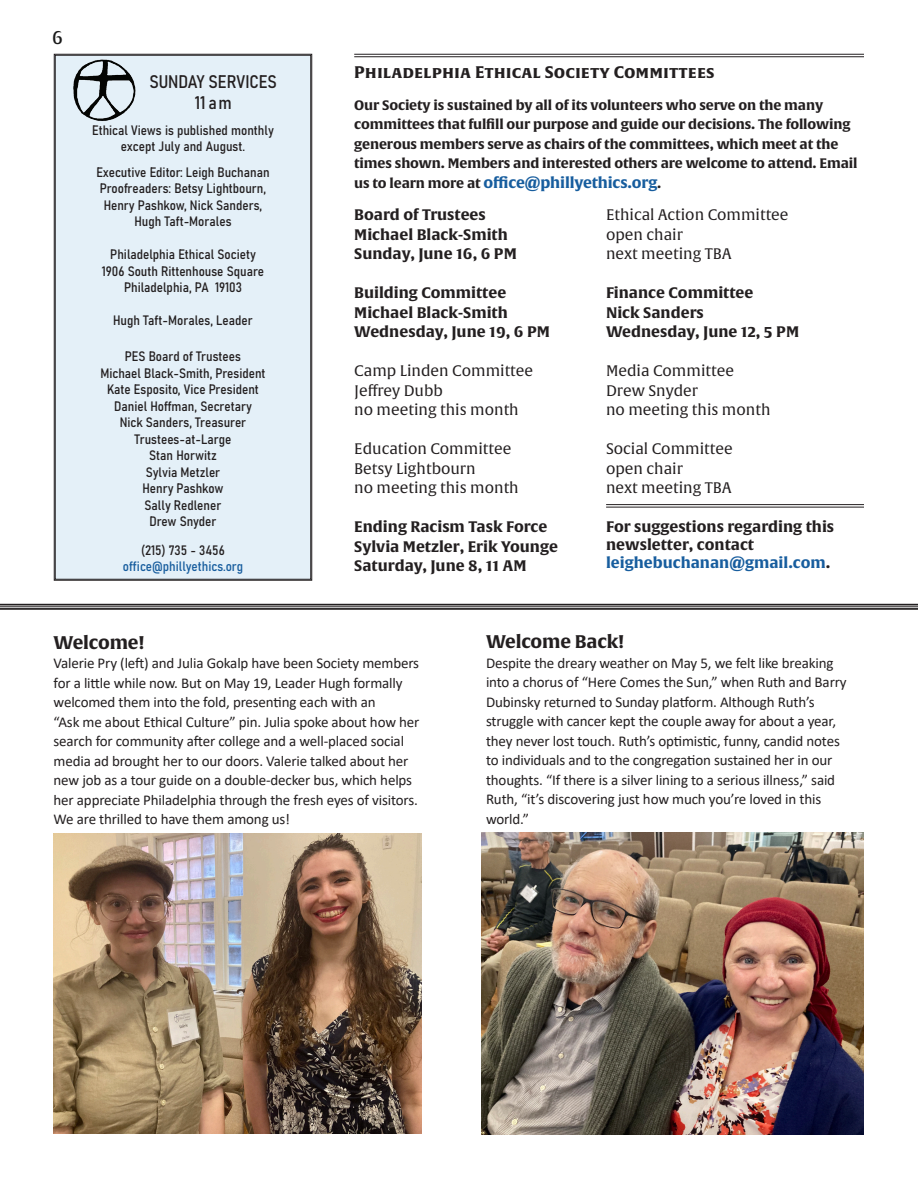
<style>
.page{position:relative;width:918px;height:1188px;background:#fff}
.page>*{position:absolute;margin:0;border:0;box-sizing:border-box;transform-origin:0 0}
.Alverata_Med_10_on_13{font:700 18px "Alverata";color:#231f20}
.t1{font:18px "Bahnschrift";letter-spacing:-.005em;color:#231f20}
.t2{font:18px "Alverata Irregular Md";color:#1a1a1a}
.Normal__Web{font:700 16.5px "Alverata";color:#231f20}
.Alverata_Med_10_on_13-2{font:15px/19.5px "Calibri";letter-spacing:-.01em;color:#231f20}
.Normal__Web-2{font:700 15px/19.5px "Alverata";color:#231f20}
.Normal__Web-3{font:15px/19.5px "Alverata";color:#231f20}
.Normal__Web-4{font:700 15px "Alverata";color:#175d9e}
.t3{font:13.5px/16.5px "Bahnschrift";color:#231f20;text-align:center}
.Normal__Web-5{font:700 13.5px/19.5px "Alverata";letter-spacing:-.01em;color:#231f20}
.t4{font:13.5px "Bahnschrift";color:#175d9e}
.s1{font-size:13.5px;color:#231f20}
.s2{color:#231f20}
</style>
<div class="page">
<div style="left:54px;top:54px;width:258px;height:527px;background:#e4f0f8"></div>
<div style="left:55px;top:55px;width:256px;height:525px;border:1px solid #231f20"></div>
<img style="left:70px;top:56px;width:67px;height:65px">
<hr style="left:354px;top:54px;width:510px;height:1px;background:#231f20">
<hr style="left:354px;top:56px;width:510px;height:1px;background:#231f20">
<hr style="left:606px;top:504px;width:258px;height:1px;background:#231f20">
<hr style="left:606px;top:507px;width:258px;height:1px;background:#231f20">
<hr style="left:0;top:604px;width:918px;height:1px;background:#231f20">
<hr style="left:0;top:606px;width:918px;height:1px;background:#231f20">
<hr style="left:0;top:608px;width:918px;height:2px;background:#231f20">
<img style="left:482px;top:832px;width:382px;height:303px">
<img style="left:54px;top:834px;width:368px;height:300px">
<p class="t2" style="left:52px;top:27px;width:12px">6</p>
<p class="t1" style="left:150px;top:68px;width:129px">SUNDAY SERVICES</p>
<p class="t1" style="left:195px;top:89px;width:38px">11 am</p>
<p class="t3" style="left:92px;top:121px;width:183px">Ethical Views is published monthly</p>
<p class="t3" style="left:121px;top:137px;width:126px">except July and August.</p>
<p class="t3" style="left:96px;top:163px;width:175px">Executive Editor: Leigh Buchanan<br>Proofreaders: Betsy Lightbourn,<br>Henry Pashkow, Nick Sanders,<br>Hugh Taft-Morales</p>
<p class="t3" style="left:110px;top:245px;width:147px">Philadelphia Ethical Society</p>
<p class="t3" style="left:102px;top:262px;width:164px">1906 South Rittenhouse Square</p>
<p class="t3" style="left:124px;top:278px;width:120px">Philadelphia, PA 19103</p>
<p class="t3" style="left:113px;top:311px;width:141px">Hugh Taft-Morales, Leader</p>
<p class="t3" style="left:125px;top:347px;width:118px">PES Board of Trustees</p>
<p class="t3" style="left:100px;top:364px;width:167px">Michael Black-Smith, President</p>
<p class="t3" style="left:107px;top:380px;width:153px">Kate Esposito, Vice President</p>
<p class="t3" style="left:114px;top:397px;width:139px">Daniel Hoffman, Secretary</p>
<p class="t3" style="left:120px;top:413px;width:128px">Nick Sanders, Treasurer<br>Trustees-at-Large</p>
<p class="t3" style="left:149px;top:446px;width:69px">Stan Horwitz</p>
<p class="t3" style="left:146px;top:463px;width:76px">Sylvia Metzler</p>
<p class="t3" style="left:142px;top:479px;width:83px">Henry Pashkow</p>
<p class="t3" style="left:145px;top:496px;width:78px">Sally Redlener</p>
<p class="t3" style="left:149px;top:512px;width:69px">Drew Snyder</p>
<p class="t3" style="left:141px;top:541px;width:85px">(215) 735 - 3456</p>
<p class="t4" style="left:123px;top:556px;width:122px">office@phillyethics.org</p>
<p class="Normal__Web" style="left:354px;top:62px;width:362px">Philadelphia Ethical Society Committees</p>
<p class="Normal__Web-5" style="left:354px;top:95px;width:505px">Our Society is sustained by all of its volunteers who serve on the many committees that fulfill our purpose and guide our decisions. The following generous members serve as chairs of the committees, which meet at the times shown. Members and interested others are welcome to attend. Email</p>
<p class="Normal__Web-4" style="left:354px;top:173px;width:309px"><span class="s1">us to learn more at</span> office@phillyethics.org<span class="s1">.</span></p>
<p class="Normal__Web-3" style="left:606px;top:206px;width:184px">Ethical Action Committee</p>
<p class="Normal__Web-3" style="left:606px;top:225px;width:78px">open chair</p>
<p class="Normal__Web-3" style="left:606px;top:245px;width:127px">next meeting TBA</p>
<p class="Normal__Web-2" style="left:606px;top:283px;width:149px">Finance Committee</p>
<p class="Normal__Web-2" style="left:606px;top:303px;width:99px">Nick Sanders</p>
<p class="Normal__Web-2" style="left:606px;top:322px;width:195px">Wednesday, June 12, 5 PM</p>
<p class="Normal__Web-3" style="left:606px;top:362px;width:129px">Media Committee</p>
<p class="Normal__Web-3" style="left:606px;top:381px;width:94px">Drew Snyder</p>
<p class="Normal__Web-3" style="left:606px;top:401px;width:166px">no meeting this month</p>
<p class="Normal__Web-3" style="left:606px;top:440px;width:128px">Social Committee</p>
<p class="Normal__Web-3" style="left:606px;top:459px;width:78px">open chair</p>
<p class="Normal__Web-3" style="left:606px;top:479px;width:127px">next meeting TBA</p>
<p class="Normal__Web-2" style="left:354px;top:205px;width:164px">Board of Trustees<br>Michael Black-Smith<br>Sunday, June 16, 6 PM</p>
<p class="Normal__Web-2" style="left:354px;top:283px;width:197px">Building Committee<br>Michael Black-Smith<br>Wednesday, June 19, 6 PM</p>
<p class="Normal__Web-3" style="left:354px;top:362px;width:180px">Camp Linden Committee<br>Jeffrey Dubb<br>no meeting this month</p>
<p class="Normal__Web-3" style="left:354px;top:440px;width:166px">Education Committee<br>Betsy Lightbourn<br>no meeting this month</p>
<p class="Normal__Web-2" style="left:354px;top:517px;width:205px">Ending Racism Task Force<br>Sylvia Metzler, Erik Younge<br>Saturday, June 8, 11 AM</p>
<p class="Normal__Web-2" style="left:606px;top:518px;width:230px;line-height:18px">For suggestions regarding this newsletter, contact</p>
<p class="Normal__Web-4" style="left:606px;top:553px;width:226px">leighebuchanan@gmail.com<span class="s2">.</span></p>
<p class="Alverata_Med_10_on_13" style="left:54px;top:631px;width:93px">Welcome!</p>
<p class="Alverata_Med_10_on_13-2" style="left:54px;top:653px;width:367px">Valerie Pry (left) and Julia Gokalp have been Society members for a little while now. But on May 19, Leader Hugh formally welcomed them into the fold, presenting each with an</p>
<p class="Alverata_Med_10_on_13-2" style="left:54px;top:712px;width:367px">“Ask me about Ethical Culture” pin. Julia spoke about how her search for community after college and a well-placed social media ad brought her to our doors. Valerie talked about her new job as a tour guide on a double-decker bus, which helps her appreciate Philadelphia through the fresh eyes of visitors.<br>We are thrilled to have them among us!</p>
<p class="Alverata_Med_10_on_13" style="left:486px;top:631px;width:140px">Welcome Back!</p>
<p class="Alverata_Med_10_on_13-2" style="left:486px;top:653px;width:362px">Despite the dreary weather on May 5, we felt like breaking into a chorus of “Here Comes the Sun,” when Ruth and Barry Dubinsky returned to Sunday platform. Although Ruth’s struggle with cancer kept the couple away for about a year, they never lost touch. Ruth’s optimistic, funny, candid notes to individuals and to the congregation sustained her in our thoughts. “If there is a silver lining to a serious illness,” said Ruth, “it’s discovering just how much you’re loved in this world.”</p>
</div>
